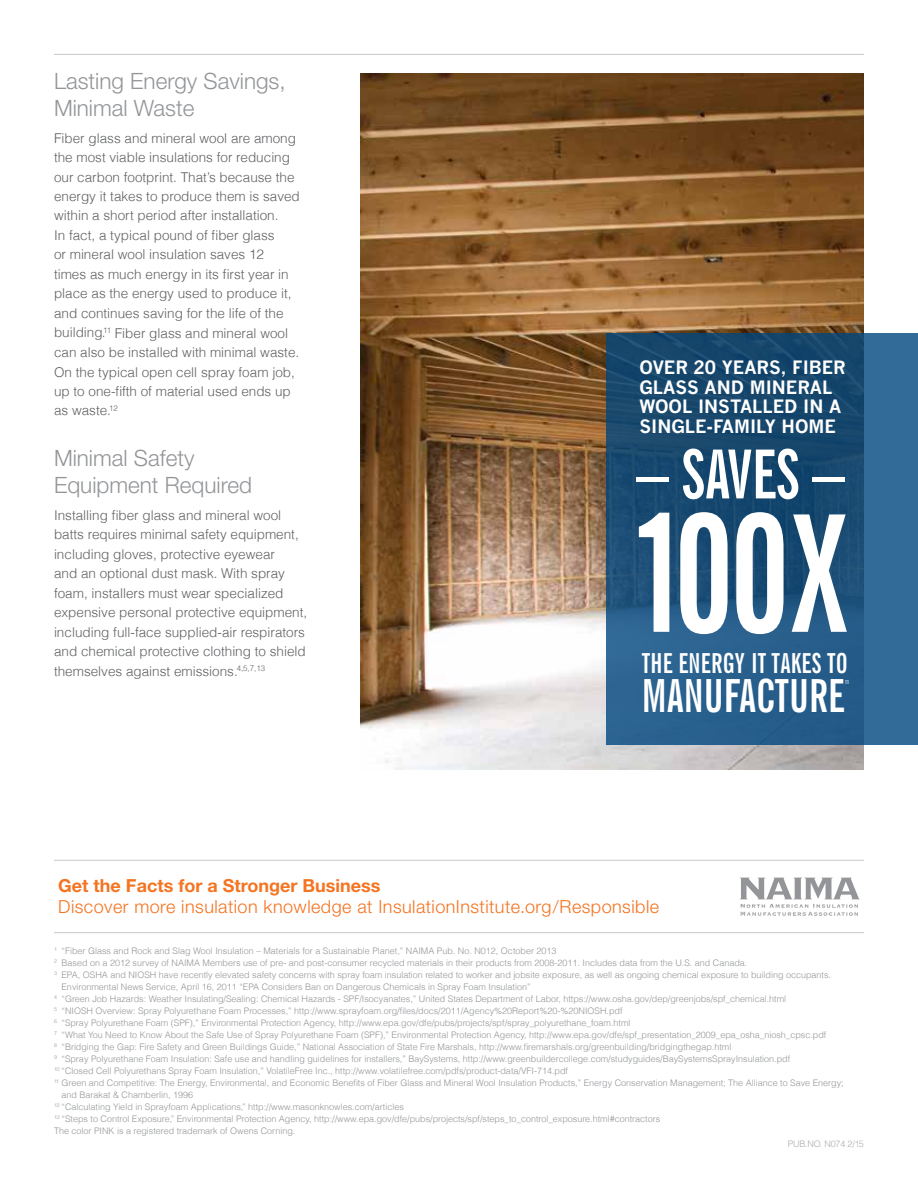
<style>
.page{position:relative;width:918px;height:1188px;background:#fff}
.page>*{position:absolute;margin:0;border:0;box-sizing:border-box;transform-origin:0 0}
.t1{font:700 extra-condensed 162.3px "News Gothic BT";color:#fff;scale:.96 1}
.t2{font:700 extra-condensed 67.5px "News Gothic BT";color:#fff;scale:.96 1}
.t3{font:700 extra-condensed 45.6px "News Gothic BT";color:#fff;scale:.96 1}
.t4{font:700 extra-condensed 27.45px "News Gothic BT";color:#fff;scale:.96 1}
.t5{font:300 22.5px/27px "Helvetica Neue LT Std";color:#939598}
.t6{font:300 18px "Helvetica Neue LT Std";letter-spacing:.025em;color:#f47421}
.t7{font:700 18px/19.5px "News Gothic";color:#fff}
.t8{font:700 18px "Helvetica Neue LT Std";color:#f47421}
.t9{font:300 13.5px/19.5px "Helvetica";color:#5f6062}
.t10{font:300 9px "Helvetica";color:#939598}
.t11{font:300 9px "Helvetica";letter-spacing:-.02em;color:#aaacaf}
.t12{font:700 extra-condensed 5.4px "News Gothic BT";color:#fff}
</style>
<div class="page">
<hr style="left:54px;top:54px;width:810px;height:1px;background:#c7c8ca">
<hr style="left:54px;top:932px;width:810px;height:1px;background:#c7c8ca">
<hr style="left:54px;top:860px;width:810px;height:1px;background:#c7c8ca">
<img style="left:361px;top:73px;width:503px;height:697px">
<svg style="left:740px;top:878px;width:120px;height:38px"></svg>
<svg style="left:606px;top:333px;width:312px;height:412px;background:#20547e"></svg>
<h3 class="t5" style="left:54px;top:67px;width:233px">Lasting Energy Savings,<br>Minimal Waste</h3>
<p class="t9" style="left:54px;top:127px;width:247px">Fiber glass and mineral wool are among the most viable insulations for reducing our carbon footprint. That’s because the energy it takes to produce them is saved within a short period after installation.<br>In fact, a typical pound of fiber glass<br>or mineral wool insulation saves 12<br>times as much energy in its first year in place as the energy used to produce it, and continues saving for the life of the building.<sup>11</sup> Fiber glass and mineral wool can also be installed with minimal waste.<br>On the typical open cell spray foam job, up to one-fifth of material used ends up as waste.<sup>12</sup></p>
<h3 class="t5" style="left:54px;top:444px;width:199px">Minimal Safety<br>Equipment Required</h3>
<p class="t9" style="left:54px;top:505px;width:255px">Installing fiber glass and mineral wool batts requires minimal safety equipment, including gloves, protective eyewear<br>and an optional dust mask. With spray foam, installers must wear specialized expensive personal protective equipment, including full-face supplied-air respirators and chemical protective clothing to shield themselves against emissions.<sup>4,5,7,13</sup></p>
<h3 class="t7" style="left:639px;top:358px;width:208px">OVER 20 YEARS, FIBER<br>GLASS AND MINERAL<br>WOOL INSTALLED IN A<br>SINGLE-FAMILY HOME</h3>
<h2 class="t2" style="left:636px;top:433px;width:73px">– SAVES</h2>
<h2 class="t2" style="left:812px;top:433px;width:35px">–</h2>
<h1 class="t1" style="left:629px;top:476px;width:228px">100X</h1>
<h3 class="t4" style="left:642px;top:646px;width:204px">THE ENERGY ITTAKES TO</h3>
<h3 class="t3" style="left:642px;top:668px;width:20px">MANUFACTURE</h3>
<p class="t12" style="left:845px;top:678px;width:6px">11</p>
<h3 class="t8" style="left:58px;top:875px;width:324px">Get the Facts for a Stronger Business</h3>
<h3 class="t6" style="left:58px;top:896px;width:602px">Discover more insulation knowledge at InsulationInstitute.org/Responsible</h3>
<p class="t10" style="left:54px;top:944px;width:504px"><sup>1</sup> “Fiber Glass and Rock and Slag Wool Insulation – Materials for a Sustainable Planet,” NAIMA Pub. No. N012, October 2013</p>
<p class="t10" style="left:54px;top:956px;width:695px"><sup>2</sup> Based on a 2012 survey of NAIMA Members use of pre- and post-consumer recycled materials in their products from 2008-2011. Includes data from the U.S. and Canada.</p>
<p class="t10" style="left:54px;top:968px;width:779px"><sup>3</sup> EPA, OSHA and NIOSH have recently elevated safety concerns with spray foam insulation related to worker and jobsite exposure, as well as ongoing chemical exposure to building occupants.</p>
<p class="t10" style="left:62px;top:980px;width:471px">Environmental News Service, April 16, 2011 “EPA Considers Ban on Dangerous Chemicals in Spray Foam Insulation”</p>
<p class="t10" style="left:54px;top:992px;width:734px"><sup>4</sup> “Green Job Hazards: Weather Insulating/Sealing: Chemical Hazards - SPF/Isocyanates,” United States Department of Labor, https://www.osha.gov/dep/greenjobs/spf_chemical.html</p>
<p class="t10" style="left:54px;top:1004px;width:570px"><sup>5</sup> “NIOSH Overview: Spray Polyurethane Foam Processes,” http://www.sprayfoam.org/files/docs/2011/Agency%20Report%20-%20NIOSH.pdf</p>
<p class="t10" style="left:54px;top:1016px;width:578px"><sup>6</sup> “Spray Polyurethane Foam (SPF),” Environmental Protection Agency, http://www.epa.gov/dfe/pubs/projects/spf/spray_polyurethane_foam.html</p>
<p class="t10" style="left:54px;top:1028px;width:774px"><sup>7</sup> “What You Need to Know About the Safe Use of Spray Polyurethane Foam (SPF),” Environmental Protection Agency, http://www.epa.gov/dfe/spf_presentation_2009_epa_osha_niosh_cpsc.pdf</p>
<p class="t10" style="left:54px;top:1040px;width:679px"><sup>8</sup> “Bridging the Gap: Fire Safety and Green Buildings Guide,” National Association of State Fire Marshals, http://www.firemarshals.org/greenbuilding/bridgingthegap.html</p>
<p class="t10" style="left:54px;top:1052px;width:738px"><sup>9</sup> “Spray Polyurethane Foam Insulation: Safe use and handling guidelines for installers,” BaySystems, http://www.greenbuildercollege.com/studyguides/BaySystemsSprayInsulation.pdf</p>
<p class="t10" style="left:54px;top:1064px;width:516px"><sup>10</sup> “Closed Cell Polyurethans Spray Foam Insulation,” VolatileFree Inc., http://www.volatilefree.com/pdfs/product-data/VFI-714.pdf</p>
<p class="t10" style="left:54px;top:1076px;width:791px"><sup>11</sup> Green and Competitive: The Energy, Environmental, and Economic Benefits of Fiber Glass and Mineral Wool Insulation Products,” Energy Conservation Management; The Alliance to Save Energy;</p>
<p class="t10" style="left:62px;top:1088px;width:133px">and Barakat &amp; Chamberlin, 1996</p>
<p class="t10" style="left:54px;top:1100px;width:351px"><sup>12</sup> “Calculating Yield in Sprayfoam Applications,” http://www.masonknowles.com/articles</p>
<p class="t10" style="left:54px;top:1112px;width:608px"><sup>13</sup> “Steps to Control Exposure,” Environmental Protection Agency, http://www.epa.gov/dfe/pubs/projects/spf/steps_to_control_exposure.html#contractors</p>
<p class="t10" style="left:54px;top:1124px;width:243px">The color PINK is a registered trademark of Owens Corning.</p>
<p class="t11" style="left:788px;top:1137px;width:78px">PUB.NO. N074 2/15</p>
</div>
